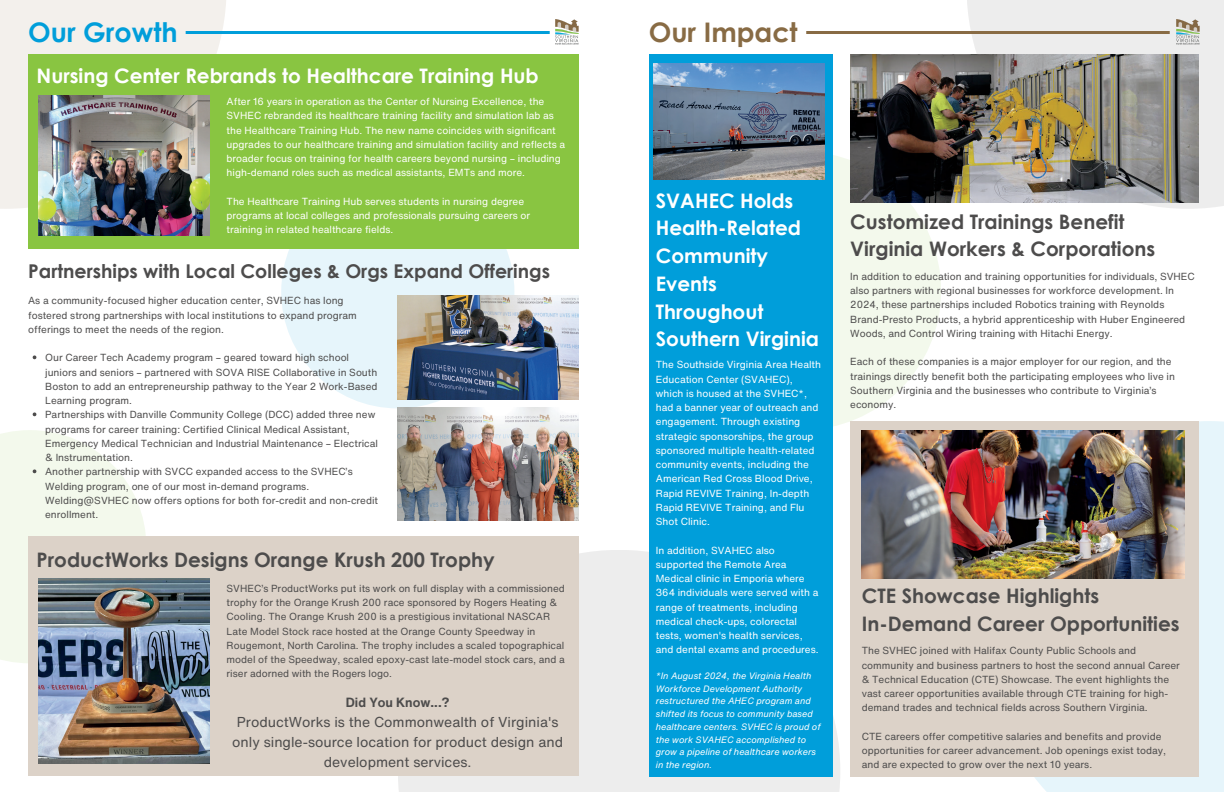
<style>
.page{position:relative;width:1224px;height:792px;background:#fff}
.page>*{position:absolute;margin:0;border:0;box-sizing:border-box;transform-origin:0 0}
.t1{font:700 27px "Century Gothic";color:#009eda}
.t2{font:700 27px "Century Gothic";color:#886b44}
.t3{font:700 20px/27.8px "Century Gothic";color:#4d4c4c}
.t4{font:700 20px/27.8px "Century Gothic";color:#fff}
.t5{font:700 19px "Century Gothic";color:#4d4c4c}
.t6{font:14px/20.2px "Helvetica Now Text";color:#4d4c4c;text-align:center}
.t7{font:700 13px "Helvetica Now Text";color:#4d4c4c}
.t8{font:10px/14.2px "Helvetica Now Text";color:#4d4c4c}
.t9{font:10px/14.2px "Helvetica Now Text";color:#fff}
.t10{font:italic 9px/12.8px "Helvetica Now Text";color:#fff}
</style>
<div class="page">
<svg style="left:398px;top:550px;width:442px;height:242px;fill:#ededed"></svg>
<div style="left:281px;top:175px;width:233px;height:233px;background:#e6f5fb;border-radius:50%"></div>
<svg style="left:967px;top:0;width:257px;height:209px;fill:#ededed"></svg>
<div style="left:662px;top:151px;width:279px;height:279px;background:#f3f9ec;border-radius:50%"></div>
<div style="left:988px;top:421px;width:236px;height:371px;background:linear-gradient(to right,#f8fcfe,#dff2fa)"></div>
<div style="left:0;top:0;width:227px;height:209px;background:#f3f0ec"></div>
<svg style="left:0;top:430px;width:146px;height:233px;fill:#f3f9ec"></svg>
<hr style="left:186px;top:31px;width:364px;height:3px;background:#009eda">
<div style="left:28px;top:54px;width:551px;height:195px;background:#89c541"></div>
<img style="left:38px;top:96px;width:171px;height:139px">
<img style="left:398px;top:295px;width:181px;height:105px">
<img style="left:398px;top:408px;width:181px;height:112px">
<hr style="left:806px;top:31px;width:364px;height:3px;background:#886b44">
<div style="left:28px;top:537px;width:550px;height:239px;background:#dcd2c8"></div>
<img style="left:38px;top:579px;width:171px;height:184px">
<div style="left:649px;top:54px;width:183px;height:722px;background:#009eda"></div>
<img style="left:654px;top:63px;width:171px;height:116px">
<img style="left:850px;top:54px;width:349px;height:149px">
<div style="left:850px;top:421px;width:349px;height:355px;background:#dcd2c8"></div>
<img style="left:862px;top:430px;width:323px;height:149px">
<svg style="left:33px;top:355px;width:3px;height:4px"></svg>
<svg style="left:33px;top:412px;width:3px;height:4px"></svg>
<svg style="left:33px;top:469px;width:3px;height:4px"></svg>
<img style="left:556px;top:20px;width:22px;height:25px">
<img style="left:1177px;top:20px;width:22px;height:25px">
<h1 class="t1" style="left:28px;top:14px;width:151px">Our Growth</h1>
<p class="t2" style="left:649px;top:14px;width:150px">Our Impact</p>
<p class="t4" style="left:37px;top:61px;width:504px">Nursing Center Rebrands to Healthcare Training Hub</p>
<p class="t9" style="left:227px;top:94px;width:340px">After 16 years in operation as the Center of Nursing Excellence, the SVHEC rebranded its healthcare training facility and simulation lab as the Healthcare Training Hub. The new name coincides with significant upgrades to our healthcare training and simulation facility and reflects a broader focus on training for health careers beyond nursing – including high-demand roles such as medical assistants, EMTs and more.</p>
<p class="t9" style="left:227px;top:194px;width:305px">The Healthcare Training Hub serves students in nursing degree programs at local colleges and professionals pursuing careers or training in related healthcare fields.</p>
<p class="t5" style="left:28px;top:259px;width:523px">Partnerships with Local Colleges &amp; Orgs Expand Offerings</p>
<p class="t8" style="left:28px;top:294px;width:330px">As a community-focused higher education center, SVHEC has long fostered strong partnerships with local institutions to expand program offerings to meet the needs of the region.</p>
<p class="t8" style="left:45px;top:351px;width:334px">Our Career Tech Academy program – geared toward high school juniors and seniors – partnered with SOVA RISE Collaborative in South Boston to add an entrepreneurship pathway to the Year 2 Work-Based Learning program.</p>
<h3 class="t8" style="left:45px;top:408px;width:334px">Partnerships with Danville Community College (DCC) added three new programs for career training: Certified Clinical Medical Assistant, Emergency Medical Technician and Industrial Maintenance – Electrical &amp; Instrumentation.</h3>
<p class="t8" style="left:45px;top:465px;width:335px">Another partnership with SVCC expanded access to the SVHEC’s Welding program, one of our most in-demand programs.<br>Welding@SVHEC now offers options for both for-credit and non-credit enrollment.</p>
<h2 class="t3" style="left:37px;top:545px;width:460px">ProductWorks Designs Orange Krush 200 Trophy</h2>
<h1 class="t8" style="left:227px;top:581px;width:340px">SVHEC’s ProductWorks put its work on full display with a commissioned trophy for the Orange Krush 200 race sponsored by Rogers Heating &amp; Cooling. The Orange Krush 200 is a prestigious invitational NASCAR Late Model Stock race hosted at the Orange County Speedway in Rougemont, North Carolina. The trophy includes a scaled topographical model of the Speedway, scaled epoxy-cast late-model stock cars, and a riser adorned with the Rogers logo.</h1>
<p class="t4" style="left:656px;top:186px;width:165px">SVAHEC Holds<br>Health-Related<br>Community<br>Events<br>Throughout<br>Southern Virginia</p>
<p class="t9" style="left:656px;top:358px;width:167px">The Southside Virginia Area Health<br>Education Center (SVAHEC), which is housed at the SVHEC*, had a banner year of outreach and engagement. Through existing strategic sponsorships, the group sponsored multiple health-related community events, including the<br>American Red Cross Blood Drive,<br>Rapid REVIVE Training, In-depth<br>Rapid REVIVE Training, and Flu<br>Shot Clinic.</p>
<h2 class="t9" style="left:656px;top:543px;width:164px">In addition, SVAHEC also supported the Remote Area<br>Medical clinic in Emporia where<br>364 individuals were served with a range of treatments, including medical check-ups, colorectal tests, women's health services, and dental exams and procedures.</h2>
<p class="t10" style="left:656px;top:669px;width:166px">*In August 2024, the Virginia Health<br>Workforce Development Authority restructured the AHEC program and shifted its focus to community based healthcare centers. SVHEC is proud of the work SVAHEC accomplished to grow a pipeline of healthcare workers in the region.</p>
<p class="t7" style="left:346px;top:692px;width:105px">Did You Know...?</p>
<h2 class="t6" style="left:232px;top:712px;width:332px">ProductWorks is the Commonwealth of Virginia's only single-source location for product design and development services.</h2>
<p class="t3" style="left:850px;top:207px;width:307px">Customized Trainings Benefit<br>Virginia Workers &amp; Corporations</p>
<p class="t8" style="left:850px;top:269px;width:346px">In addition to education and training opportunities for individuals, SVHEC also partners with regional businesses for workforce development. In 2024, these partnerships included Robotics training with Reynolds Brand-Presto Products, a hybrid apprenticeship with Huber Engineered Woods, and Control Wiring training with Hitachi Energy.</p>
<p class="t8" style="left:850px;top:355px;width:326px">Each of these companies is a major employer for our region, and the trainings directly benefit both the participating employees who live in Southern Virginia and the businesses who contribute to Virginia’s economy.</p>
<h2 class="t3" style="left:862px;top:581px;width:319px">CTE Showcase Highlights<br>In-Demand Career Opportunities</h2>
<p class="t8" style="left:862px;top:644px;width:320px">The SVHEC joined with Halifax County Public Schools and community and business partners to host the second annual Career &amp; Technical Education (CTE) Showcase. The event highlights the vast career opportunities available through CTE training for high&shy;demand trades and technical fields across Southern Virginia.</p>
<p class="t8" style="left:862px;top:729px;width:306px">CTE careers offer competitive salaries and benefits and provide opportunities for career advancement. Job openings exist today, and are expected to grow over the next 10 years.</p>
</div>
